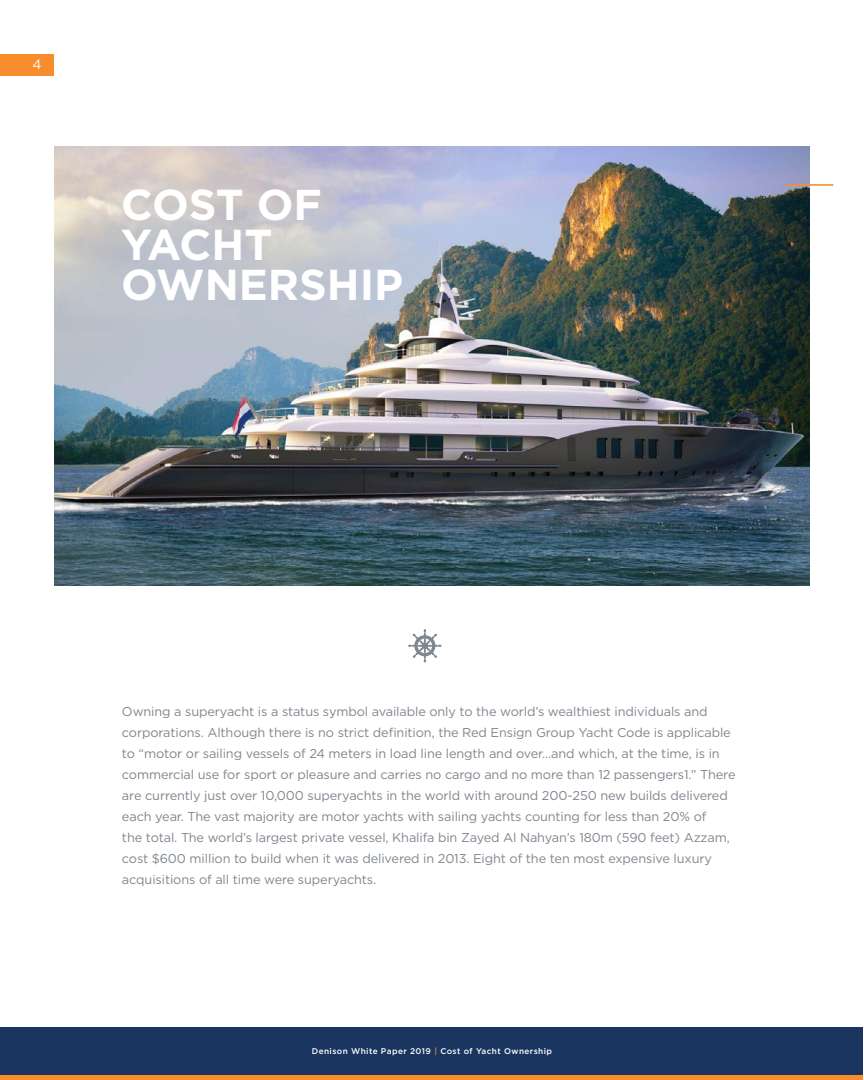
<style>
.page{position:relative;width:864px;height:1080px;background:#fff}
.page>*{position:absolute;margin:0;border:0;box-sizing:border-box;transform-origin:0 0}
.t1{font:700 43.35px/39.9px "Gotham";color:#fff}
.t2{font:13.5px "Gotham";color:#fff}
.t3{font:12.75px/21px "Gotham";letter-spacing:-.01em;color:#7e868e}
.t4{font:500 8.25px "Gotham";letter-spacing:.05em;color:#fff}
.s1{color:#f68d2c}
</style>
<div class="page">
<img style="left:54px;top:146px;width:756px;height:440px">
<svg style="left:408px;top:629px;width:34px;height:33px"></svg>
<div style="left:0;top:1027px;width:863px;height:48px;background:#1a355f"></div>
<div style="left:0;top:1075px;width:863px;height:5px;background:#f78d2d"></div>
<hr style="left:787px;top:184px;width:46px;height:2px;background:#f68d2c">
<div style="left:0;top:54px;width:54px;height:22px;background:#f78d2d"></div>
<p class="t2" style="left:33px;top:56px;width:11px">4</p>
<h1 class="t1" style="left:121px;top:185px;width:284px">COST OF<br>YACHT<br>OWNERSHIP</h1>
<p class="t3" style="left:122px;top:700px;width:615px">Owning a superyacht is a status symbol available only to the world’s wealthiest individuals and corporations. Although there is no strict definition, the Red Ensign Group Yacht Code is applicable to “motor or sailing vessels of 24 meters in load line length and over…and which, at the time, is in commercial use for sport or pleasure and carries no cargo and no more than 12 passengers1.” There are currently just over 10,000 superyachts in the world with around 200-250 new builds delivered each year. The vast majority are motor yachts with sailing yachts counting for less than 20% of<br>the total. The world’s largest private vessel, Khalifa bin Zayed Al Nahyan’s 180m (590 feet) Azzam, cost $600 million to build when it was delivered in 2013. Eight of the ten most expensive luxury acquisitions of all time were superyachts.</p>
<p class="t4" style="left:312px;top:1046px;width:242px">Denison White Paper 2019 <span class="s1">|</span> Cost of Yacht Ownership</p>
</div>
